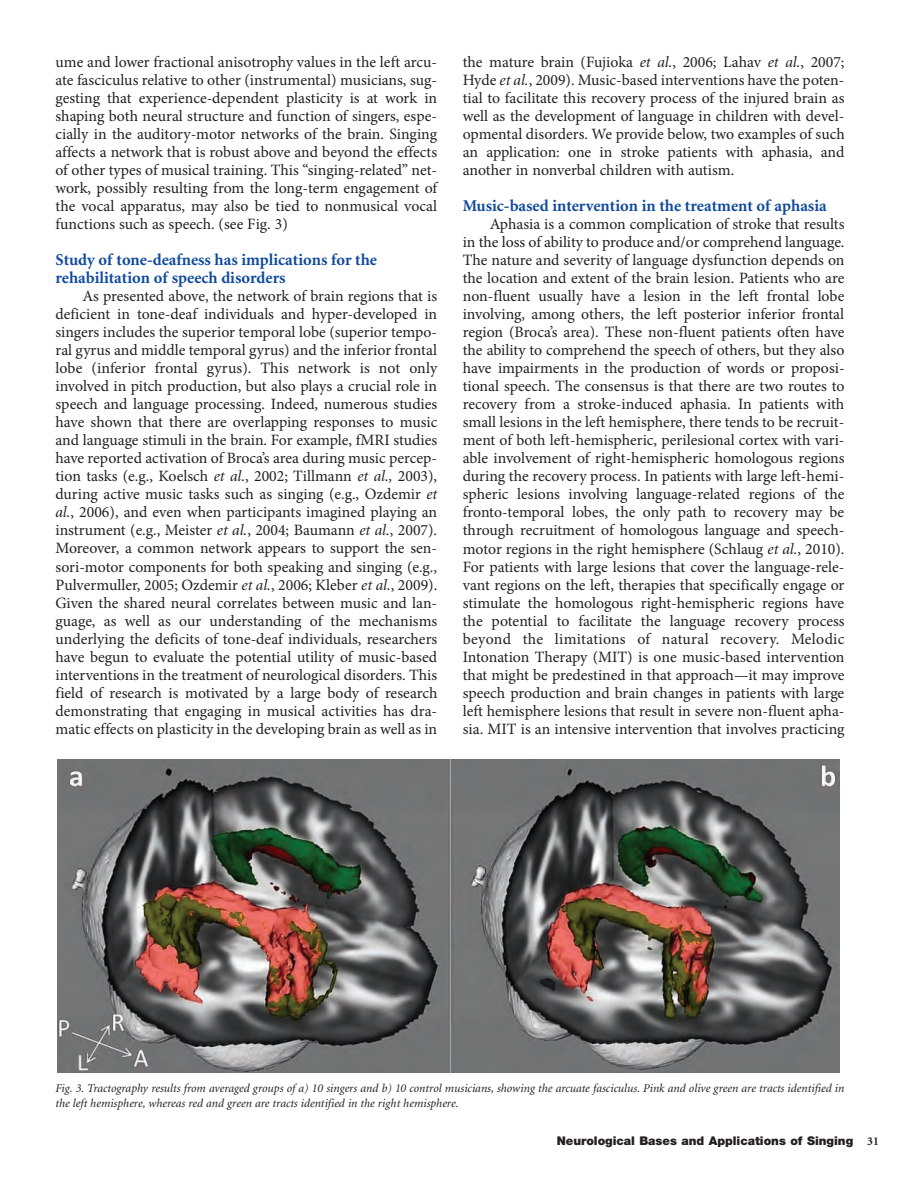
<style>
.page{position:relative;width:918px;height:1189px;background:#fff}
.page>*{position:absolute;margin:0;border:0;box-sizing:border-box;transform-origin:0 0}
.t1{font:700 16.5px/18px "Minion";color:#0f499d}
.t2{font:15.75px/18px "Minion Pro";color:#231f20;text-align:justify}
.t3{font:italic 12px/15px "Minion";color:#231f20}
.t4{font:900 12px "Helvetica Neue";color:#231f20}
.s1{font-family:"Minion";font-style:italic}
.s2{font-family:"Minion";font-weight:700}
</style>
<div class="page">
<img style="left:57px;top:759px;width:783px;height:313px">
<p class="t2" style="left:56px;top:54px;width:383px">ume and lower fractional anisotrophy values in the left arcu&shy;ate fasciculus relative to other (instrumental) musicians, sug&shy;gesting that experience-dependent plasticity is at work in shaping both neural structure and function of singers, espe&shy;cially in the auditory-motor networks of the brain. Singing affects a network that is robust above and beyond the effects of other types of musical training. This “singing-related” net&shy;work, possibly resulting from the long-term engagement of the vocal apparatus, may also be tied to nonmusical vocal functions such as speech. (see Fig. 3)</p>
<p class="t1" style="left:56px;top:252px;width:323px">Study of tone-deafness has implications for the rehabilitation of speech disorders</p>
<p class="t2" style="left:56px;top:288px;width:383px;text-indent:27px">As presented above, the network of brain regions that is deficient in tone-deaf individuals and hyper-developed in singers includes the superior temporal lobe (superior tempo&shy;ral gyrus and middle temporal gyrus) and the inferior frontal lobe (inferior frontal gyrus). This network is not only involved in pitch production, but also plays a crucial role in speech and language processing. Indeed, numerous studies have shown that there are overlapping responses to music and language stimuli in the brain. For example, fMRI studies have reported activation of Broca’s area during music percep&shy;tion tasks (e.g., Koelsch <span class="s1">et al.</span>, 2002; Tillmann <span class="s1">et al.,</span> 2003), during active music tasks such as singing (e.g., Ozdemir <span class="s1">et al.</span>, 2006), and even when participants imagined playing an instrument (e.g., Meister <span class="s1">et al.</span>, 2004; Baumann <span class="s1">et al.</span>, 2007).<br>Moreover, a common network appears to support the sen&shy;sori-motor components for both speaking and singing (e.g., Pulvermuller, 2005; Ozdemir <span class="s1">et al.</span>, 2006; Kleber <span class="s1">et al.</span>, 2009).<br>Given the shared neural correlates between music and lan&shy;guage, as well as our understanding of the mechanisms underlying the deficits of tone-deaf individuals, researchers have begun to evaluate the potential utility of music-based interventions in the treatment of neurological disorders. This field of research is motivated by a large body of research demonstrating that engaging in musical activities has dra&shy;matic effects on plasticity in the developing brain as well as in</p>
<p class="t2" style="left:463px;top:54px;width:383px">the mature brain (Fujioka <span class="s1">et al.</span>, 2006; Lahav <span class="s1">et al.</span>, 2007; Hyde <span class="s1">et al.</span>, 2009). Music-based interventions have the poten&shy;tial to facilitate this recovery process of the injured brain as well as the development of language in children with devel&shy;opmental disorders. We provide below, two examples of such an application: one in stroke patients with aphasia, and another in nonverbal children with autism.</p>
<p class="t1" style="left:463px;top:198px;width:365px">Music-based intervention in the treatment of aphasia</p>
<p class="t2" style="left:463px;top:216px;width:383px;text-indent:27px">Aphasia is a common complication of stroke that results in the loss of ability to produce and/or comprehend language.<br>The nature and severity of language dysfunction depends on the location and extent of the brain lesion. Patients who are non-fluent usually have a lesion in the left frontal lobe involving, among others, the left posterior inferior frontal region (Broca’s area). These non-fluent patients often have the ability to comprehend the speech of others, but they also have impairments in the production of words or proposi&shy;tional speech. The consensus is that there are two routes to recovery from a stroke-induced aphasia. In patients with small lesions in the left hemisphere, there tends to be recruit&shy;ment of both left-hemispheric, perilesional cortex with vari&shy;able involvement of right-hemispheric homologous regions during the recovery process. In patients with large left-hemi&shy;spheric lesions involving language-related regions of the fronto-temporal lobes, the only path to recovery may be through recruitment of homologous language and speech&shy;motor regions in the right hemisphere (Schlaug <span class="s1">et al.</span>, 2010).<br>For patients with large lesions that cover the language-rele&shy;vant regions on the left, therapies that specifically engage or stimulate the homologous right-hemispheric regions have the potential to facilitate the language recovery process beyond the limitations of natural recovery. Melodic Intonation Therapy (MIT) is one music-based intervention that might be predestined in that approach—it may improve speech production and brain changes in patients with large left hemisphere lesions that result in severe non-fluent apha&shy;sia. MIT is an intensive intervention that involves practicing</p>
<p class="t3" style="left:56px;top:1081px;width:790px">Fig. 3. Tractography results from averaged groups of a) 10 singers and b) 10 control musicians, showing the arcuate fasciculus. Pink and olive green are tracts identified in the left hemisphere, whereas red and green are tracts identified in the right hemisphere.</p>
<p class="t4" style="left:557px;top:1136px;width:324px">Neurological Bases and Applications of Singing <span class="s2">31</span></p>
</div>
